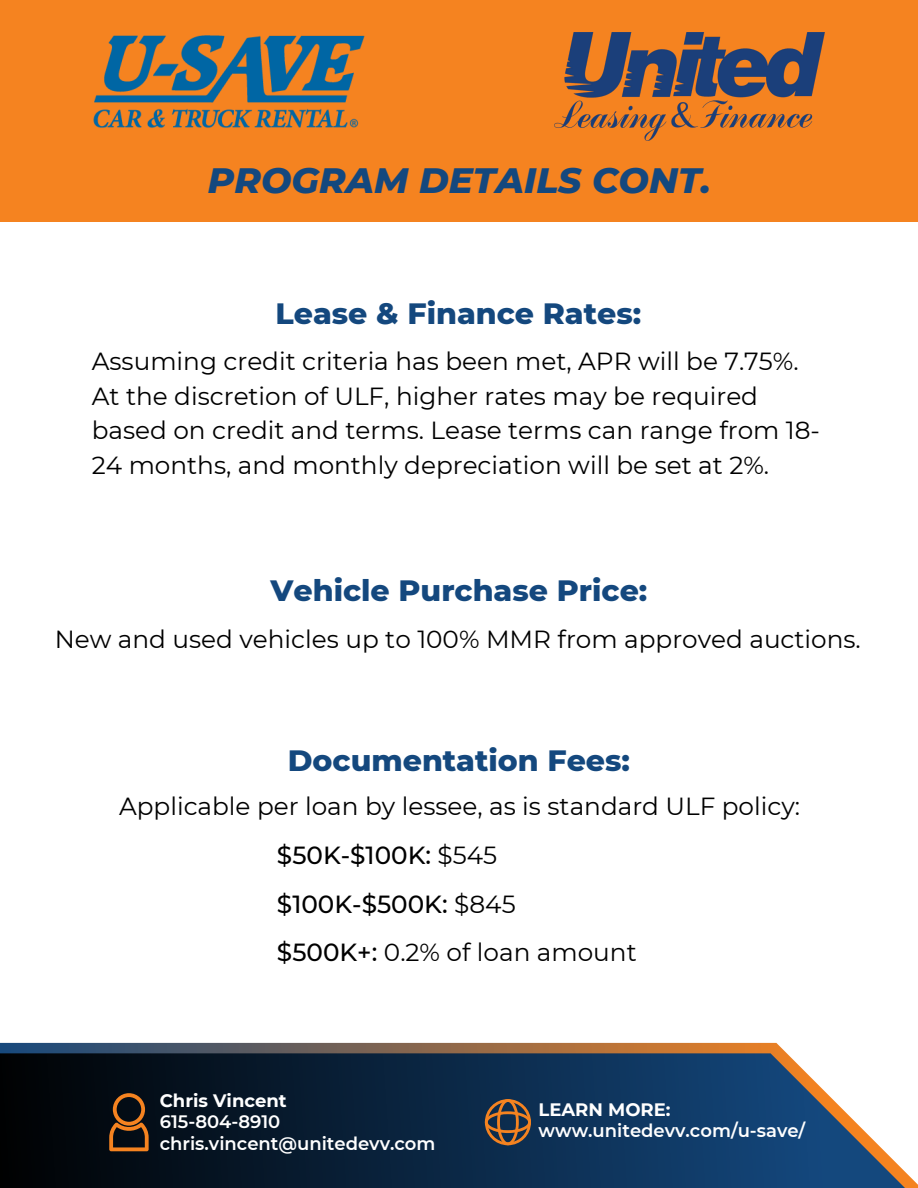
<style>
.page{position:relative;width:918px;height:1188px;background:#fff}
.page>*{position:absolute;margin:0;border:0;box-sizing:border-box;transform-origin:0 0}
.t1{font:italic 800 36px "Montserrat";color:#14487e}
.t2{font:800 30px "Montserrat";color:#14487e}
.t3{font:24.75px/34.7px "Montserrat";color:#000}
.t4{font:500 24.75px "Montserrat";color:#000}
.t5{font:600 18px "Montserrat";color:#fff}
.t6{font:700 18px "Montserrat";color:#fff}
.s1{font-weight:400}
.s2{font-weight:500}
</style>
<div class="page">
<div style="left:0;top:0;width:918px;height:222px;background:#f58320"></div>
<svg style="left:0;top:1043px;width:787px;height:10px;background:#806551"></svg>
<svg style="left:0;top:1053px;width:918px;height:135px;background:#20374e"></svg>
<img style="left:93px;top:35px;width:272px;height:93px">
<svg style="left:109px;top:1093px;width:40px;height:58px;background:#533318"></svg>
<svg style="left:485px;top:1099px;width:46px;height:46px;background:#674e3c"></svg>
<img style="left:555px;top:33px;width:270px;height:108px">
<p class="t1" style="left:208px;top:158px;width:505px">PROGRAM DETAILS CONT.</p>
<p class="t2" style="left:275px;top:295px;width:367px">Lease &amp; Finance Rates:</p>
<p class="t3" style="left:92px;top:344px;width:730px">Assuming credit criteria has been met, APR will be 7.75%.<br>At the discretion of ULF, higher rates may be required based on credit and terms. Lease terms can range from 18- 24 months, and monthly depreciation will be set at 2%.</p>
<p class="t2" style="left:271px;top:572px;width:378px">Vehicle Purchase Price:</p>
<p class="t3" style="left:55px;top:622px;width:808px">New and used vehicles up to 100% MMR from approved auctions.</p>
<p class="t2" style="left:288px;top:742px;width:344px">Documentation Fees:</p>
<p class="t3" style="left:119px;top:789px;width:682px">Applicable per loan by lessee, as is standard ULF policy:</p>
<p class="t4" style="left:277px;top:840px;width:222px">$50K-$100K: <span class="s1">$545</span></p>
<p class="t4" style="left:277px;top:889px;width:240px">$100K-$500K: <span class="s1">$845</span></p>
<p class="t3" style="left:277px;top:935px;width:361px"><span class="s2">$500K+:</span> 0.2% of loan amount</p>
<p class="t6" style="left:160px;top:1089px;width:129px">Chris Vincent</p>
<p class="t5" style="left:160px;top:1111px;width:122px">615-804-8910</p>
<p class="t5" style="left:160px;top:1132px;width:277px">chris.vincent@unitedevv.com</p>
<p class="t6" style="left:539px;top:1099px;width:134px">LEARN MORE:</p>
<p class="t5" style="left:539px;top:1120px;width:268px">www.unitedevv.com/u-save/</p>
</div>
